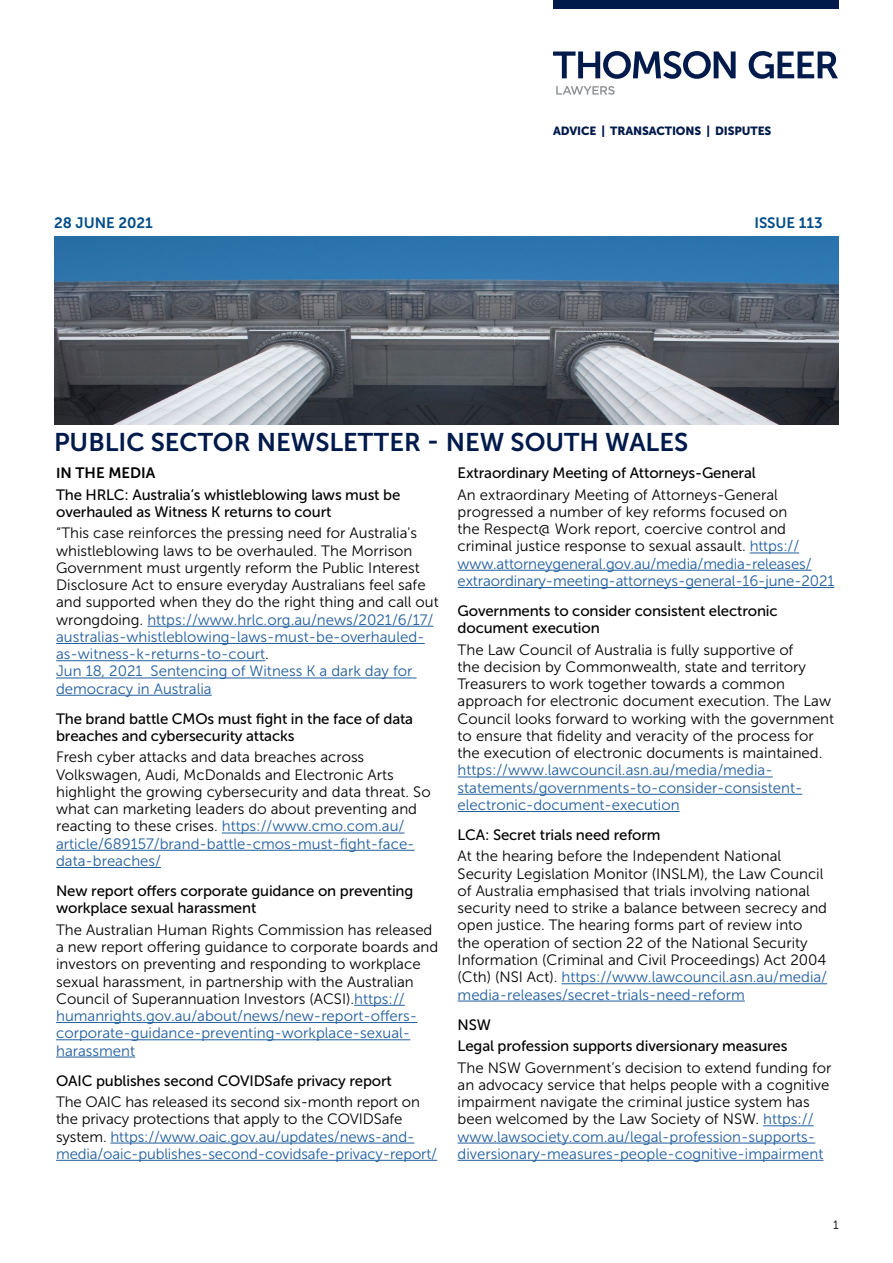
<style>
.page{position:relative;width:893px;height:1263px;background:#fff}
.page>*{position:absolute;margin:0;border:0;box-sizing:border-box;transform-origin:0 0}
.t1{font:25.5px "Museo Sans 700";color:#001a4b}
.t2{font:15px/17.2px "Museo Sans 300";color:#000}
.t3{font:15px/17.2px "Museo Sans 500";letter-spacing:-.01em;color:#000}
.t4{font:15px/17.2px "Museo Sans 300";color:#215e9e}
.t5{font:15px "Museo Sans 700";color:#004c88}
.t6{font:15px "Museo Sans 700";color:#000}
.t7{font:12px "Museo Sans 300";color:#000}
.t8{font:11.85px "Museo Sans 900";letter-spacing:-.01em;color:#001a4b}
.s1{font-size:14.25px}
.s2{color:#215e9e}
</style>
<div class="page">
<img style="left:54px;top:236px;width:785px;height:188px">
<svg style="left:553px;top:51px;width:285px;height:28px"></svg>
<svg style="left:556px;top:86px;width:59px;height:9px"></svg>
<div style="left:553px;top:0;width:286px;height:8px;background:#001a4b"></div>
<hr style="left:147px;top:626px;width:286px;height:1px;background:#215e9e">
<hr style="left:56px;top:643px;width:369px;height:1px;background:#215e9e">
<hr style="left:56px;top:660px;width:209px;height:1px;background:#215e9e">
<hr style="left:56px;top:678px;width:361px;height:1px;background:#215e9e">
<hr style="left:56px;top:695px;width:156px;height:1px;background:#215e9e">
<hr style="left:222px;top:833px;width:182px;height:1px;background:#215e9e">
<hr style="left:56px;top:850px;width:359px;height:1px;background:#215e9e">
<hr style="left:56px;top:867px;width:105px;height:1px;background:#215e9e">
<hr style="left:354px;top:1005px;width:51px;height:1px;background:#215e9e">
<hr style="left:56px;top:1022px;width:361px;height:1px;background:#215e9e">
<hr style="left:56px;top:1039px;width:354px;height:1px;background:#215e9e">
<hr style="left:56px;top:1057px;width:79px;height:1px;background:#215e9e">
<hr style="left:111px;top:1143px;width:303px;height:1px;background:#215e9e">
<hr style="left:56px;top:1160px;width:381px;height:1px;background:#215e9e">
<hr style="left:750px;top:553px;width:49px;height:1px;background:#215e9e">
<hr style="left:458px;top:570px;width:354px;height:1px;background:#215e9e">
<hr style="left:458px;top:587px;width:376px;height:1px;background:#215e9e">
<hr style="left:458px;top:777px;width:315px;height:1px;background:#215e9e">
<hr style="left:458px;top:794px;width:344px;height:1px;background:#215e9e">
<hr style="left:458px;top:811px;width:222px;height:1px;background:#215e9e">
<hr style="left:562px;top:983px;width:265px;height:1px;background:#215e9e">
<hr style="left:458px;top:1001px;width:287px;height:1px;background:#215e9e">
<hr style="left:763px;top:1125px;width:51px;height:1px;background:#215e9e">
<hr style="left:458px;top:1143px;width:357px;height:1px;background:#215e9e">
<hr style="left:458px;top:1160px;width:365px;height:1px;background:#215e9e">
<p class="t8" style="left:553px;top:124px;width:220px">ADVICE | TRANSACTIONS | DISPUTES</p>
<p class="t5" style="left:54px;top:215px;width:100px">28 JUNE 2021</p>
<p class="t5" style="left:754px;top:215px;width:70px">ISSUE 113</p>
<h1 class="t1" style="left:54px;top:428px;width:636px">PUBLIC SECTOR NEWSLETTER - NEW SOUTH WALES</h1>
<p class="t6" style="left:56px;top:465px;width:101px"><span class="s1">I</span>N THE MEDIA</p>
<p class="t3" style="left:56px;top:486px;width:346px">The HRLC: Australia’s whistleblowing laws must be overhauled as Witness K returns to court</p>
<p class="t2" style="left:56px;top:525px;width:384px">“This case reinforces the pressing need for Australia's whistleblowing laws to be overhauled. The Morrison Government must urgently reform the Public Interest Disclosure Act to ensure everyday Australians feel safe and supported when they do the right thing and call out wrongdoing. <span class="s2">https://www.hrlc.org.au/news/2021/6/17/ australias-whistleblowing-laws-must-be-overhauled&shy;as-witness-k-returns-to-court</span>.<br><span class="s2">Jun 18, 2021 Sentencing of Witness K a dark day for democracy in Australia</span></p>
<p class="t3" style="left:56px;top:710px;width:359px">The brand battle CMOs must fight in the face of data breaches and cybersecurity attacks</p>
<p class="t2" style="left:56px;top:749px;width:376px">Fresh cyber attacks and data breaches across Volkswagen, Audi, McDonalds and Electronic Arts highlight the growing cybersecurity and data threat. So what can marketing leaders do about preventing and reacting to these crises. <span class="s2">https://www.cmo.com.au/ article/689157/brand-battle-cmos-must-fight-face&shy;data-breaches/</span></p>
<p class="t3" style="left:56px;top:882px;width:359px">New report offers corporate guidance on preventing workplace sexual harassment</p>
<p class="t2" style="left:56px;top:921px;width:384px">The Australian Human Rights Commission has released a new report offering guidance to corporate boards and investors on preventing and responding to workplace sexual harassment, in partnership with the Australian Council of Superannuation Investors (ACSI).<span class="s2">https:// humanrights.gov.au/about/news/new-report-offers&shy;corporate-guidance-preventing-workplace-sexual&shy;harassment</span></p>
<p class="t3" style="left:56px;top:1072px;width:337px">OAIC publishes second COVIDSafe privacy report</p>
<p class="t2" style="left:56px;top:1093px;width:383px">The OAIC has released its second six-month report on the privacy protections that apply to the COVIDSafe system. <span class="s2">https://www.oaic.gov.au/updates/news-and&shy;media/oaic-publishes-second-covidsafe-privacy-report/</span></p>
<p class="t3" style="left:458px;top:464px;width:300px">Extraordinary Meeting of Attorneys-General</p>
<p class="t2" style="left:458px;top:486px;width:378px">An extraordinary Meeting of Attorneys-General progressed a number of key reforms focused on<br>the Respect@ Work report, coercive control and criminal justice response to sexual assault. <span class="s2">https:// www.attorneygeneral.gov.au/media/media-releases/ extraordinary-meeting-attorneys-general-16-june-2021</span></p>
<p class="t3" style="left:458px;top:602px;width:322px">Governments to consider consistent electronic document execution</p>
<p class="t2" style="left:458px;top:641px;width:378px">The Law Council of Australia is fully supportive of<br>the decision by Commonwealth, state and territory Treasurers to work together towards a common approach for electronic document execution. The Law Council looks forward to working with the government to ensure that fidelity and veracity of the process for the execution of electronic documents is maintained.</p>
<p class="t4" style="left:458px;top:762px;width:346px">https://www.lawcouncil.asn.au/media/media&shy;statements/governments-to-consider-consistent&shy;electronic-document-execution</p>
<p class="t3" style="left:458px;top:826px;width:205px">LCA: Secret trials need reform</p>
<p class="t2" style="left:458px;top:848px;width:371px">At the hearing before the Independent National Security Legislation Monitor (INSLM), the Law Council of Australia emphasised that trials involving national security need to strike a balance between secrecy and open justice. The hearing forms part of review into the operation of section 22 of the National Security Information (Criminal and Civil Proceedings) Act 2004 (Cth) (NSI Act). <span class="s2">https://www.lawcouncil.asn.au/media/ media-releases/secret-trials-need-reform</span></p>
<p class="t3" style="left:458px;top:1014px;width:331px;line-height:21.5px">NSW<br>Legal profession supports diversionary measures</p>
<p class="t2" style="left:458px;top:1059px;width:375px">The NSW Government’s decision to extend funding for an advocacy service that helps people with a cognitive impairment navigate the criminal justice system has been welcomed by the Law Society of NSW. <span class="s2">https:// www.lawsociety.com.au/legal-profession-supports&shy;diversionary-measures-people-cognitive-impairment</span></p>
<p class="t7" style="left:833px;top:1219px;width:7px">1</p>
</div>
